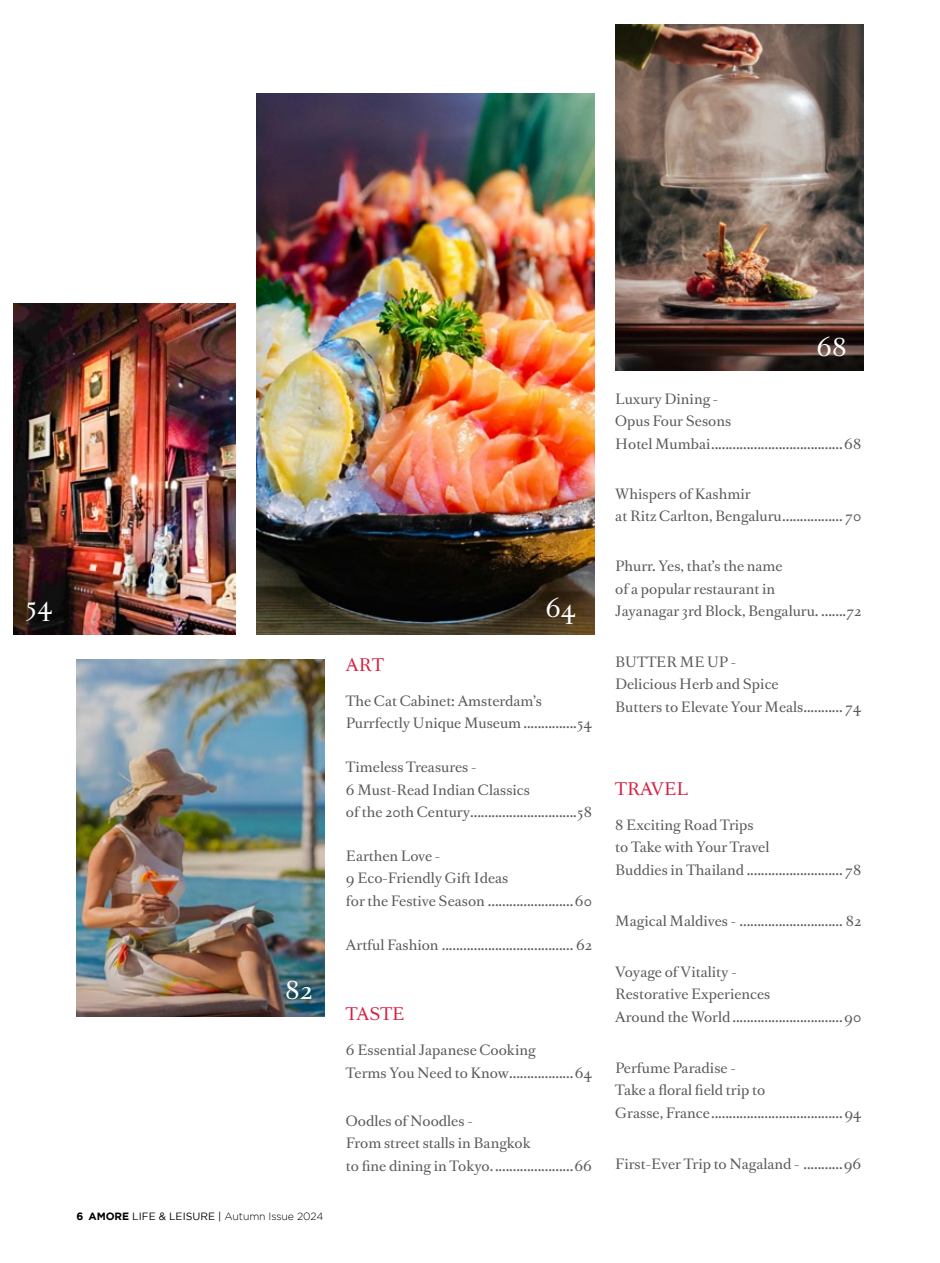
<style>
.page{position:relative;width:940px;height:1263px;background:#fff}
.page>*{position:absolute;margin:0;border:0;box-sizing:border-box;transform-origin:0 0}
.t1{font:24px "Romain BP Text";color:#fff}
.t2{font:16.5px "Romain BP Text";color:#d62041}
.t3{font:13.5px/22.5px "Romain BP Text";color:#58595b}
.t4{font:300 10.5px "Gotham";letter-spacing:-.01em;color:#000}
.s1{font-weight:700}
.s2{font-weight:400}
</style>
<div class="page">
<img style="left:257px;top:94px;width:337px;height:540px">
<img style="left:14px;top:304px;width:221px;height:330px">
<img style="left:77px;top:659px;width:248px;height:357px">
<img style="left:615px;top:24px;width:248px;height:346px">
<h1 class="t1" style="left:26px;top:584px;width:28px">54</h1>
<h1 class="t1" style="left:545px;top:587px;width:32px">64</h1>
<h1 class="t1" style="left:285px;top:969px;width:29px">82</h1>
<p class="t4" style="left:77px;top:1210px;width:248px"><span class="s1">6 AMORE</span> <span class="s2">LIFE &amp; LEISURE |</span> Autumn Issue 2024</p>
<p class="t2" style="left:346px;top:650px;width:39px">ART</p>
<p class="t3" style="left:346px;top:688px;width:247px">The Cat Cabinet: Amsterdam’s<br>Purrfectly Unique Museum ...............54</p>
<p class="t3" style="left:346px;top:755px;width:247px">Timeless Treasures -<br>6 Must-Read Indian Classics<br>of the 20th Century..............................58</p>
<p class="t3" style="left:346px;top:844px;width:247px">Earthen Love -<br>9 Eco-Friendly Gift Ideas<br>for the Festive Season ........................60</p>
<p class="t3" style="left:346px;top:932px;width:247px">Artful Fashion ..................................... 62</p>
<p class="t2" style="left:346px;top:999px;width:24px">Taste</p>
<p class="t3" style="left:346px;top:1038px;width:247px">6 Essential Japanese Cooking<br>Terms You Need to Know..................64</p>
<p class="t3" style="left:346px;top:1108px;width:247px">Oodles of Noodles -<br>From street stalls in Bangkok<br>to fine dining in Tokyo.......................66</p>
<h1 class="t1" style="left:816px;top:326px;width:32px">68</h1>
<p class="t3" style="left:615px;top:386px;width:247px">Luxury Dining -<br>Opus Four Sesons<br>Hotel Mumbai.....................................68</p>
<p class="t3" style="left:615px;top:481px;width:247px">Whispers of Kashmir<br>at Ritz Carlton, Bengaluru................. 70</p>
<p class="t3" style="left:615px;top:554px;width:247px">Phurr. Yes, that’s the name<br>of a popular restaurant in<br>Jayanagar 3rd Block, Bengaluru. .......72</p>
<p class="t3" style="left:615px;top:649px;width:247px">BUTTER ME UP -<br>Delicious Herb and Spice<br>Butters to Elevate Your Meals........... 74</p>
<p class="t2" style="left:615px;top:774px;width:25px">Travel</p>
<p class="t3" style="left:615px;top:812px;width:247px">8 Exciting Road Trips<br>to Take with Your Travel<br>Buddies in Thailand ........................... 78</p>
<p class="t3" style="left:615px;top:908px;width:247px">Magical Maldives - ............................. 82</p>
<p class="t3" style="left:615px;top:959px;width:247px">Voyage of Vitality -<br>Restorative Experiences<br>Around the World...............................90</p>
<p class="t3" style="left:615px;top:1055px;width:247px">Perfume Paradise -<br>Take a floral field trip to<br>Grasse, France.....................................94</p>
<p class="t3" style="left:615px;top:1151px;width:247px">First-Ever Trip to Nagaland - ...........96</p>
</div>
